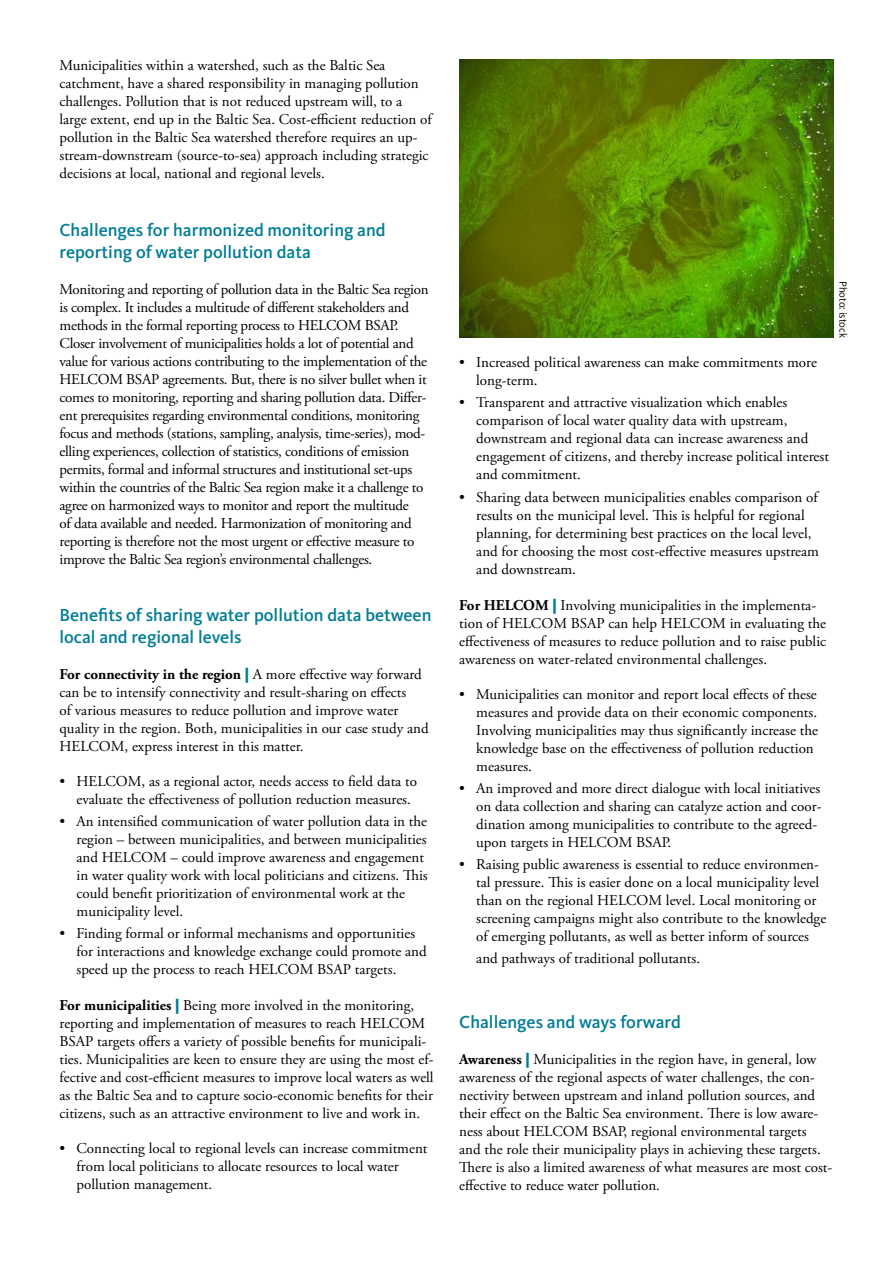
<style>
.page{position:relative;width:893px;height:1263px;background:#fff}
.page>*{position:absolute;margin:0;border:0;box-sizing:border-box;transform-origin:0 0}
.t1{font:500 18px/21.6px "Kievit OT";color:#007d97}
.t2{font:15px/18px "Adobe Garamond Pro";color:#000}
.t3{font:15px/18px "Adobe Garamond Pro";letter-spacing:-.02em;color:#000}
.t4{font:10.8px "Kievit OT";letter-spacing:-.01em;color:#000}
.s1{font-weight:700}
.s2{font-family:"Kievit OT";font-weight:900;color:#007d97}
</style>
<div class="page">
<img style="left:459px;top:60px;width:374px;height:278px">
<p class="t2" style="left:60px;top:57px;width:374px">Municipalities within a watershed, such as the Baltic Sea catchment, have a shared responsibility in managing pollution challenges. Pollution that is not reduced upstream will, to a large extent, end up in the Baltic Sea. Cost-efficient reduction of pollution in the Baltic Sea watershed therefore requires an up&shy;stream-downstream (source-to-sea) approach including strategic decisions at local, national and regional levels.</p>
<p class="t1" style="left:60px;top:219px;width:328px">Challenges for harmonized monitoring and reporting of water pollution data</p>
<p class="t3" style="left:60px;top:280px;width:371px">Monitoring and reporting of pollution data in the Baltic Sea region is complex. It includes a multitude of different stakeholders and methods in the formal reporting process to HELCOM BSAP.<br>Closer involvement of municipalities holds a lot of potential and value for various actions contributing to the implementation of the HELCOM BSAP agreements. But, there is no silver bullet when it comes to monitoring, reporting and sharing pollution data. Differ&shy;ent prerequisites regarding environmental conditions, monitoring focus and methods (stations, sampling, analysis, time-series), mod&shy;elling experiences, collection of statistics, conditions of emission permits, formal and informal structures and institutional set-ups within the countries of the Baltic Sea region make it a challenge to agree on harmonized ways to monitor and report the multitude<br>of data available and needed. Harmonization of monitoring and reporting is therefore not the most urgent or effective measure to improve the Baltic Sea region’s environmental challenges.</p>
<p class="t1" style="left:60px;top:605px;width:373px">Benefits of sharing water pollution data between local and regional levels</p>
<p class="t2" style="left:60px;top:666px;width:371px"><span class="s1">For connectivity in the region</span> <span class="s2">|</span> A more effective way forward can be to intensify connectivity and result-sharing on effects<br>of various measures to reduce pollution and improve water quality in the region. Both, municipalities in our case study and HELCOM, express interest in this matter.</p>
<p class="t2" style="left:77px;top:773px;width:342px;text-indent:-17px">• HELCOM, as a regional actor, needs access to field data to evaluate the effectiveness of pollution reduction measures.</p>
<p class="t2" style="left:77px;top:813px;width:353px;text-indent:-17px">• An intensified communication of water pollution data in the region – between municipalities, and between municipalities and HELCOM – could improve awareness and engagement in water quality work with local politicians and citizens. This could benefit prioritization of environmental work at the municipality level.</p>
<p class="t2" style="left:77px;top:925px;width:352px;text-indent:-17px">• Finding formal or informal mechanisms and opportunities for interactions and knowledge exchange could promote and speed up the process to reach HELCOM BSAP targets.</p>
<p class="t2" style="left:60px;top:997px;width:376px"><span class="s1">For municipalities</span> <span class="s2">|</span> Being more involved in the monitoring, reporting and implementation of measures to reach HELCOM BSAP targets offers a variety of possible benefits for municipali&shy;ties. Municipalities are keen to ensure they are using the most ef&shy;fective and cost-efficient measures to improve local waters as well as the Baltic Sea and to capture socio-economic benefits for their citizens, such as an attractive environment to live and work in.</p>
<p class="t2" style="left:77px;top:1140px;width:352px;text-indent:-17px">• Connecting local to regional levels can increase commitment from local politicians to allocate resources to local water pollution management.</p>
<p class="t2" style="left:476px;top:354px;width:342px;text-indent:-17px">• Increased political awareness can make commitments more long-term.</p>
<p class="t2" style="left:476px;top:394px;width:354px;text-indent:-17px">• Transparent and attractive visualization which enables comparison of local water quality data with upstream, downstream and regional data can increase awareness and engagement of citizens, and thereby increase political interest and commitment.</p>
<p class="t2" style="left:476px;top:488px;width:344px;text-indent:-17px">• Sharing data between municipalities enables comparison of results on the municipal level. This is helpful for regional planning, for determining best practices on the local level, and for choosing the most cost-effective measures upstream and downstream.</p>
<p class="t2" style="left:459px;top:596px;width:368px"><span class="s1">For HELCOM</span> <span class="s2">|</span> Involving municipalities in the implementa&shy;tion of HELCOM BSAP can help HELCOM in evaluating the effectiveness of measures to reduce pollution and to raise public awareness on water-related environmental challenges.</p>
<p class="t2" style="left:476px;top:685px;width:343px;text-indent:-17px">• Municipalities can monitor and report local effects of these measures and provide data on their economic components.<br>Involving municipalities may thus significantly increase the knowledge base on the effectiveness of pollution reduction measures.</p>
<p class="t2" style="left:476px;top:779px;width:347px;text-indent:-17px">• An improved and more direct dialogue with local initiatives on data collection and sharing can catalyze action and coor&shy;dination among municipalities to contribute to the agreed&shy;upon targets in HELCOM BSAP.</p>
<p class="t2" style="left:476px;top:856px;width:351px;text-indent:-17px">• Raising public awareness is essential to reduce environmen&shy;tal pressure. This is easier done on a local municipality level than on the regional HELCOM level. Local monitoring or screening campaigns might also contribute to the knowledge of emerging pollutants, as well as better inform of sources</p>
<p class="t2" style="left:476px;top:949px;width:225px">and pathways of traditional pollutants.</p>
<p class="t4" style="left:849px;top:281px;width:58px;rotate:90deg">Photo: istock</p>
<p class="t1" style="left:459px;top:1011px;width:223px">Challenges and ways forward</p>
<p class="t2" style="left:459px;top:1050px;width:375px"><span class="s1">Awareness</span> <span class="s2">|</span> Municipalities in the region have, in general, low awareness of the regional aspects of water challenges, the con&shy;nectivity between upstream and inland pollution sources, and their effect on the Baltic Sea environment. There is low aware&shy;ness about HELCOM BSAP, regional environmental targets<br>and the role their municipality plays in achieving these targets.<br>There is also a limited awareness of what measures are most cost&shy;effective to reduce water pollution.</p>
</div>
